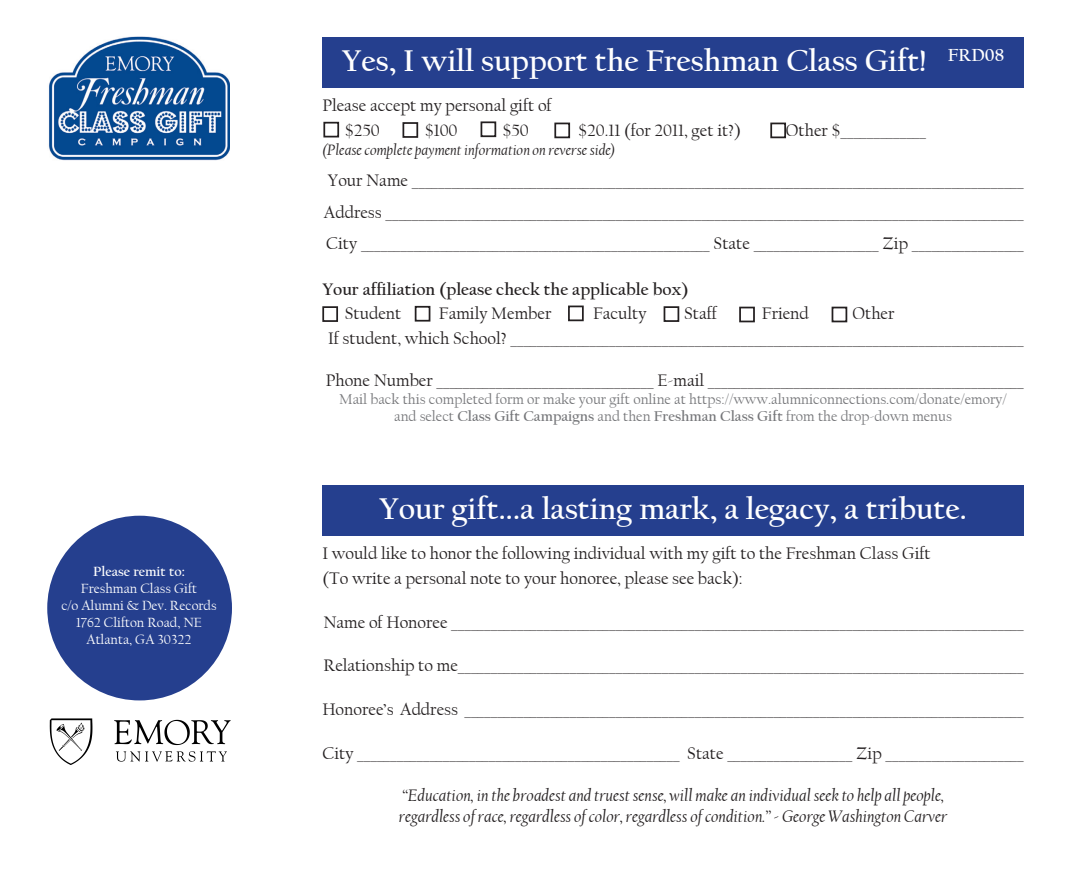
<style>
.page{position:relative;width:1071px;height:882px;background:#fff}
.page>*{position:absolute;margin:0;border:0;box-sizing:border-box;transform-origin:0 0}
.t1{font:700 31.5px "Californian FB";color:#fff}
.t2{font:17.5px "Californian FB";color:#231f20}
.t3{font:italic 17.5px "Californian FB";color:#231f20}
.t4{font:700 17.5px "Californian FB";color:#231f20}
.t5{font:italic 15.75px "Californian FB";color:#231f20}
.t6{font:14.88px "Californian FB";color:#757679}
.t7{font:14px "Californian FB";color:#fff}
.t8{font:700 14px "Californian FB";color:#fff}
.s1{font-weight:700}
</style>
<div class="page">
<img style="left:49px;top:36px;width:181px;height:124px">
<div style="left:322px;top:37px;width:702px;height:51px;background:#253f8e"></div>
<div style="left:323px;top:122px;width:16px;height:15px;border:2px solid #231f20"></div>
<div style="left:402px;top:122px;width:16px;height:16px;border:2px solid #231f20"></div>
<div style="left:481px;top:121px;width:15px;height:16px;border:2px solid #231f20"></div>
<div style="left:554px;top:123px;width:16px;height:15px;border:2px solid #231f20"></div>
<div style="left:770px;top:123px;width:16px;height:15px;border:2px solid #231f20"></div>
<div style="left:322px;top:485px;width:702px;height:51px;background:#253f8e"></div>
<div style="left:322px;top:306px;width:16px;height:16px;border:2px solid #231f20"></div>
<div style="left:415px;top:306px;width:15px;height:16px;border:2px solid #231f20"></div>
<div style="left:47px;top:516px;width:185px;height:184px;background:#253f8e;border-radius:50%"></div>
<svg style="left:116px;top:751px;width:111px;height:11px"></svg>
<svg style="left:50px;top:718px;width:42px;height:47px"></svg>
<svg style="left:114px;top:720px;width:117px;height:25px"></svg>
<div style="left:568px;top:306px;width:16px;height:15px;border:2px solid #231f20"></div>
<div style="left:664px;top:306px;width:15px;height:16px;border:2px solid #231f20"></div>
<div style="left:739px;top:307px;width:16px;height:15px;border:2px solid #231f20"></div>
<div style="left:832px;top:307px;width:15px;height:15px;border:2px solid #231f20"></div>
<p class="t8" style="left:93px;top:564px;width:93px">Please remit to:</p>
<p class="t7" style="left:81px;top:581px;width:118px">Freshman Class Gift</p>
<p class="t7" style="left:61px;top:598px;width:157px">c/o Alumni &amp; Dev. Records</p>
<p class="t7" style="left:76px;top:614px;width:127px">1762 Clifton Road, NE</p>
<p class="t7" style="left:87px;top:631px;width:106px">Atlanta, GA 30322</p>
<p class="t1" style="left:342px;top:43px;width:664px">Yes, I will support the Freshman Class Gift! <sup>FRD08</sup></p>
<p class="t2" style="left:322px;top:96px;width:231px">Please accept my personal gift of</p>
<p class="t2" style="left:345px;top:120px;width:37px">$250</p>
<p class="t2" style="left:425px;top:120px;width:34px">$100</p>
<p class="t2" style="left:503px;top:120px;width:28px">$50</p>
<p class="t2" style="left:578px;top:120px;width:164px">$20.11 (for 2011, get it?)</p>
<p class="t2" style="left:786px;top:120px;width:142px">Other $_____________</p>
<p class="t5" style="left:322px;top:141px;width:295px">(Please complete payment information on reverse side)</p>
<p class="t2" style="left:328px;top:171px;width:697px">Your Name _____________________________________________________________________________________________</p>
<p class="t2" style="left:324px;top:202px;width:701px">Address _________________________________________________________________________________________________</p>
<p class="t2" style="left:326px;top:234px;width:699px">City _____________________________________________________ State ___________________ Zip _________________</p>
<p class="t4" style="left:322px;top:279px;width:368px">Your affiliation (please check the applicable box)</p>
<p class="t2" style="left:345px;top:304px;width:58px">Student</p>
<p class="t2" style="left:439px;top:304px;width:114px">Family Member</p>
<p class="t2" style="left:593px;top:304px;width:55px">Faculty</p>
<p class="t2" style="left:684px;top:304px;width:34px">Staff</p>
<p class="t2" style="left:762px;top:304px;width:49px">Friend</p>
<p class="t2" style="left:853px;top:304px;width:43px">Other</p>
<p class="t2" style="left:328px;top:328px;width:697px">If student, which School? ______________________________________________________________________________</p>
<p class="t2" style="left:326px;top:370px;width:700px">Phone Number _________________________________ E-mail ________________________________________________</p>
<p class="t6" style="left:339px;top:391px;width:669px">Mail back this completed form or make your gift online at https://www.alumniconnections.com/donate/emory/</p>
<p class="t6" style="left:394px;top:408px;width:559px">and select <span class="s1">Class Gift Campaigns</span> and then <span class="s1">Freshman Class Gift</span> from the drop-down menus</p>
<p class="t1" style="left:379px;top:491px;width:589px">Your gift...a lasting mark, a legacy, a tribute.</p>
<p class="t2" style="left:322px;top:544px;width:610px">I would like to honor the following individual with my gift to the Freshman Class Gift</p>
<p class="t2" style="left:322px;top:568px;width:422px">(To write a personal note to your honoree, please see back):</p>
<p class="t2" style="left:323px;top:612px;width:702px">Name of Honoree _______________________________________________________________________________________</p>
<p class="t2" style="left:323px;top:656px;width:702px">Relationship to me______________________________________________________________________________________</p>
<p class="t2" style="left:322px;top:700px;width:703px">Honoree’s Address _____________________________________________________________________________________</p>
<p class="t2" style="left:322px;top:743px;width:703px">City _________________________________________________ State ___________________ Zip _____________________</p>
<p class="t3" style="left:402px;top:785px;width:544px">“Education, in the broadest and truest sense, will make an individual seek to help all people,</p>
<p class="t3" style="left:399px;top:806px;width:550px">regardless of race, regardless of color, regardless of condition.” - George Washington Carver</p>
</div>
